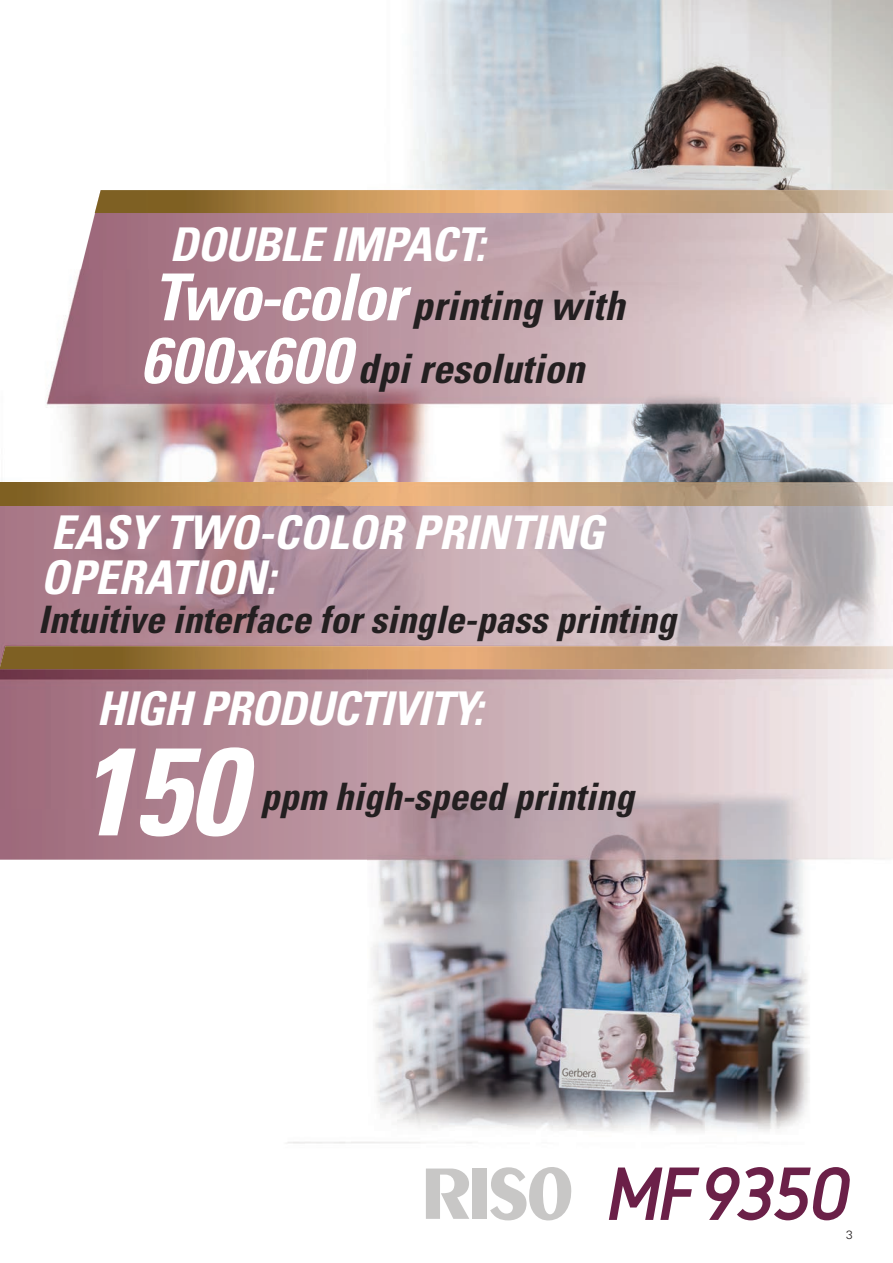
<style>
.page{position:relative;width:893px;height:1263px;background:#fff}
.page>*{position:absolute;margin:0;border:0;box-sizing:border-box;transform-origin:0 0}
.t1{font:italic 700 condensed 124.35px "Univers";color:#fff}
.t2{font:italic 700 condensed 46.5px/45px "Univers";color:#fff}
.t3{font:italic 700 condensed 46.5px "Univers";letter-spacing:-.02em;color:#fff}
.t4{font:italic 700 condensed 40.5px/63px "Univers";color:#231f20}
.t5{font:italic 700 condensed 37.8px "Univers";color:#231f20}
.t6{font:300 12px "Univers";color:#231f20}
.s1{font-size:64.8px;color:#fff}
</style>
<div class="page">
<img style="left:0;top:0;width:893px;height:1221px">
<img style="left:95px;top:190px;width:798px;height:23px">
<img style="left:0;top:482px;width:893px;height:23px">
<img style="left:0;top:646px;width:893px;height:23px">
<svg style="left:426px;top:1168px;width:43px;height:51px"></svg>
<div style="left:473px;top:1168px;width:14px;height:51px;background:#c8c7c6"></div>
<svg style="left:490px;top:1166px;width:82px;height:55px"></svg>
<svg style="left:609px;top:1167px;width:90px;height:53px"></svg>
<svg style="left:706px;top:1167px;width:144px;height:53px"></svg>
<p class="t3" style="left:170px;top:216px;width:317px">DOUBLE IMPACT:</p>
<p class="t4" style="left:141px;top:274px;width:486px"><span class="s1">Two-color</span> printing with<br><span class="s1">600x600</span> dpi resolution</p>
<p class="t2" style="left:41px;top:509px;width:565px">EASY TWO-COLOR PRINTING<br>OPERATION:</p>
<p class="t5" style="left:38px;top:596px;width:639px">Intuitive interface for single-pass printing</p>
<p class="t3" style="left:97px;top:679px;width:388px">HIGH PRODUCTIVITY:</p>
<h1 class="t1" style="left:78px;top:715px;width:167px">150</h1>
<p class="t5" style="left:261px;top:773px;width:375px">ppm high-speed printing</p>
<p class="t6" style="left:846px;top:1228px;width:8px">3</p>
</div>
